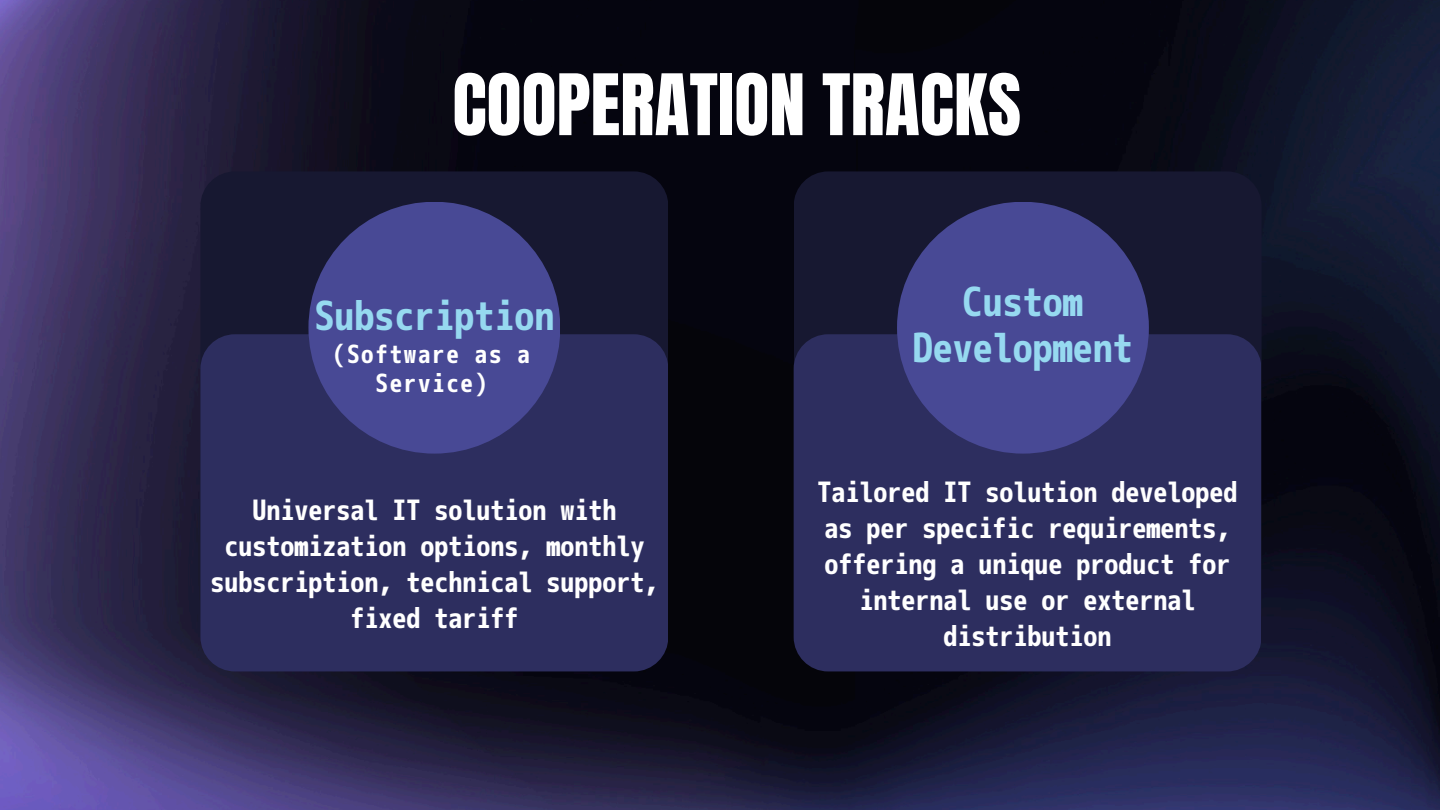
<style>
.page{position:relative;width:1440px;height:810px;background:#fff}
.page>*{position:absolute;margin:0;border:0;box-sizing:border-box;transform-origin:0 0}
.t1{font:72px "Anton";color:#fff}
.t2{font:40px "mplus 1 m bold";color:#96d9f0}
.t3{font:28px/36px "mplus 1 m bold";color:#fff;text-align:center}
.t4{font:25px "mplus 1 m bold";letter-spacing:.07em;color:#fff}
</style>
<div class="page">
<img style="left:0;top:0;width:1440px;height:810px">
<div style="left:200px;top:171px;width:468px;height:475px;background:#171831;border-radius:34px"></div>
<div style="left:200px;top:334px;width:468px;height:337px;background:#2d2e5f;border-radius:34px"></div>
<div style="left:308px;top:202px;width:252px;height:252px;background:#484995;border-radius:50%"></div>
<div style="left:794px;top:171px;width:468px;height:475px;background:#171831;border-radius:34px"></div>
<div style="left:794px;top:334px;width:467px;height:337px;background:#2d2e5f;border-radius:34px"></div>
<div style="left:897px;top:202px;width:252px;height:252px;background:#484995;border-radius:50%"></div>
<h1 class="t1" style="left:452px;top:53px;width:570px">COOPERATION TRACKS</h1>
<h2 class="t2" style="left:963px;top:273px;width:121px">Custom</h2>
<h3 class="t2" style="left:314px;top:287px;width:241px">Subscription</h3>
<h3 class="t4" style="left:333px;top:336px;width:199px">(Software as a</h3>
<h2 class="t2" style="left:913px;top:319px;width:221px">Development</h2>
<h3 class="t4" style="left:375px;top:365px;width:113px">Service)</h3>
<h2 class="t3" style="left:210px;top:492px;width:449px">Universal IT solution with customization options, monthly subscription, technical support, fixed tariff</h2>
<p class="t3" style="left:818px;top:474px;width:421px">Tailored IT solution developed as per specific requirements, offering a unique product for internal use or external distribution</p>
</div>
